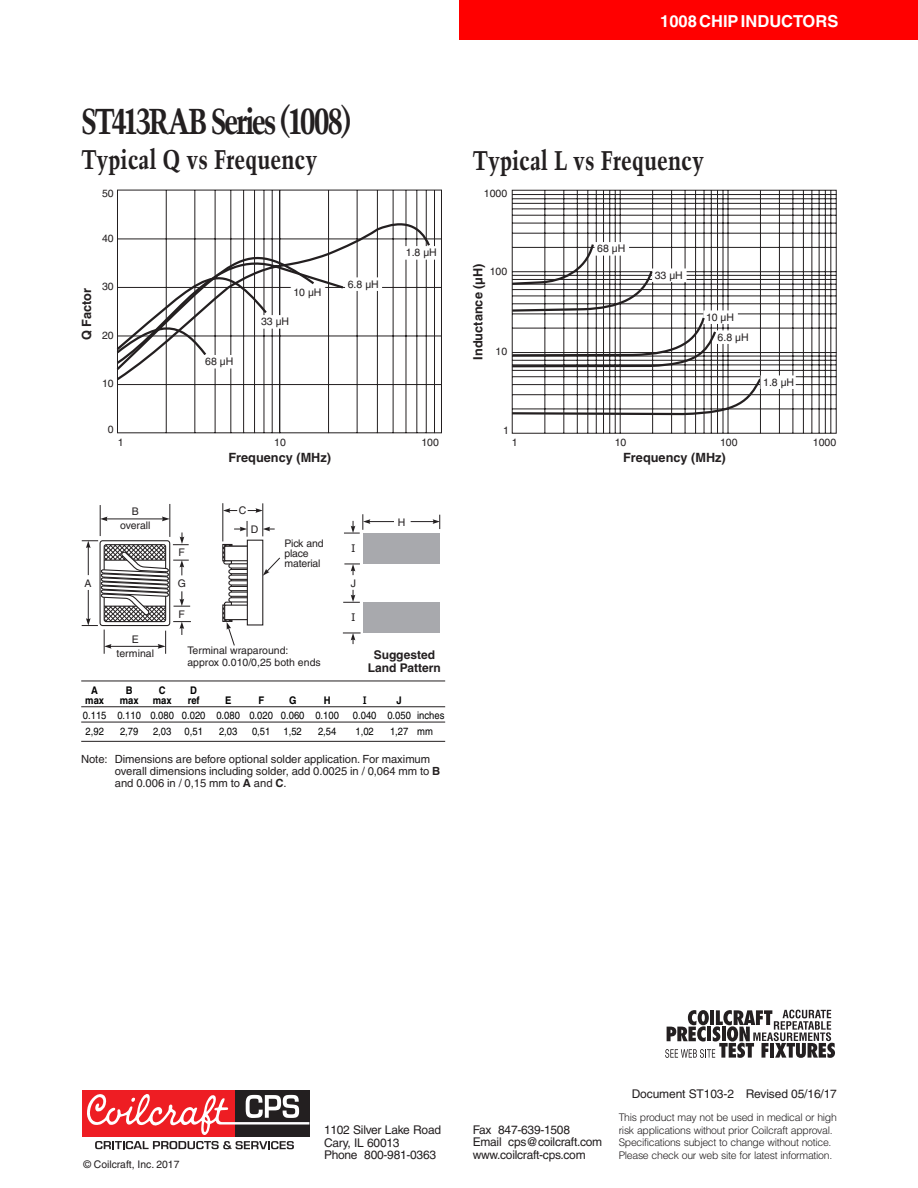
<style>
.page{position:relative;width:918px;height:1188px;background:#fff}
.page>*{position:absolute;margin:0;border:0;box-sizing:border-box;transform-origin:0 0}
.t1{font:700 condensed 36px "Trump Mediaeval";letter-spacing:-.07em;color:#231f20}
.Subhead_-_18_Point_T{font:700 condensed 27px "Trump Mediaeval";color:#231f20}
.Document_number{font:700 16.5px "Helvetica";color:#fff}
.t2{font:700 12.75px "Helvetica";color:#231f20}
.Revision{font:12px/12.5px "Helvetica";letter-spacing:-.02em;color:#231f20}
.Land_Pattern{font:700 12px/12px "Helvetica";color:#231f20;text-align:center}
.Notes{font:11.25px/12px "Helvetica";letter-spacing:-.005em;color:#231f20}
.t3{font:300 10.5px/12.5px "Helvetica";letter-spacing:-.03em;color:#231f20}
.t4{font:10.5px/13.6px "Helvetica";color:#231f20;text-align:center}
.Dimensions{font:10.5px "Helvetica";color:#000;scale:.9 1}
.Dimensions-2{font:700 10.5px "Helvetica";color:#000;scale:.9 1}
.t5{font:10.5px/9.9px "Helvetica";letter-spacing:-.02em;color:#231f20}
.t6{font:10.5px "Verdana";color:#231f20}
.Dimensions-3{font:700 10.5px "Glypha";color:#000;scale:.9 1}
.s1{font-weight:700}
</style>
<div class="page">
<div style="left:459px;top:0;width:459px;height:40px;background:#f00"></div>
<div style="left:234px;top:1090px;width:75px;height:47px;background:#231f20"></div>
<div style="left:82px;top:1090px;width:152px;height:47px;background:#ee1d23"></div>
<svg style="left:87px;top:1093px;width:222px;height:42px"></svg>
<svg style="left:95px;top:1141px;width:199px;height:8px"></svg>
<svg style="left:511px;top:189px;width:326px;height:245px"></svg>
<svg style="left:511px;top:376px;width:252px;height:40px"></svg>
<div style="left:760px;top:375px;width:36px;height:14px;background:#fff;border:1px solid #fff"></div>
<div style="left:715px;top:330px;width:37px;height:14px;background:#fff"></div>
<div style="left:703px;top:310px;width:35px;height:14px;background:#fff"></div>
<svg style="left:511px;top:242px;width:207px;height:126px"></svg>
<svg style="left:117px;top:189px;width:325px;height:245px"></svg>
<div style="left:403px;top:246px;width:35px;height:14px;background:#fff"></div>
<div style="left:345px;top:277px;width:37px;height:14px;background:#fff"></div>
<svg style="left:116px;top:232px;width:201px;height:140px"></svg>
<div style="left:258px;top:315px;width:35px;height:14px;background:#fff"></div>
<div style="left:291px;top:286px;width:34px;height:13px;background:#fff"></div>
<div style="left:203px;top:355px;width:34px;height:14px;background:#fff"></div>
<svg style="left:665px;top:1010px;width:170px;height:48px"></svg>
<hr style="left:81px;top:681px;width:364px;height:1px;background:#231f20">
<hr style="left:81px;top:706px;width:364px;height:1px;background:#231f20">
<hr style="left:81px;top:722px;width:364px;height:1px;background:#231f20">
<hr style="left:81px;top:741px;width:364px;height:1px;background:#231f20">
<svg style="left:343px;top:590px;width:17px;height:13px"></svg>
<svg style="left:344px;top:564px;width:16px;height:11px"></svg>
<svg style="left:343px;top:633px;width:18px;height:11px"></svg>
<svg style="left:344px;top:514px;width:50px;height:20px"></svg>
<svg style="left:411px;top:515px;width:29px;height:14px"></svg>
<div style="left:363px;top:602px;width:77px;height:31px;background:#a8a9ad"></div>
<div style="left:363px;top:533px;width:77px;height:31px;background:#a8a9ad"></div>
<hr style="left:169px;top:504px;width:1px;height:33px;background:#231f20">
<hr style="left:100px;top:505px;width:1px;height:31px;background:#231f20">
<hr style="left:106px;top:519px;width:59px;height:1px;background:#231f20">
<svg style="left:100px;top:517px;width:8px;height:4px"></svg>
<svg style="left:162px;top:516px;width:8px;height:5px"></svg>
<hr style="left:222px;top:503px;width:1px;height:38px;background:#231f20">
<hr style="left:262px;top:503px;width:1px;height:33px;background:#231f20">
<svg style="left:223px;top:508px;width:14px;height:5px"></svg>
<svg style="left:263px;top:527px;width:12px;height:4px"></svg>
<svg style="left:248px;top:508px;width:15px;height:5px"></svg>
<svg style="left:222px;top:543px;width:25px;height:103px"></svg>
<div style="left:224px;top:546px;width:29px;height:15px;background:#fff;border:1px solid #231f20"></div>
<div style="left:224px;top:605px;width:29px;height:15px;background:#fff;border:1px solid #231f20"></div>
<svg style="left:82px;top:532px;width:109px;height:122px"></svg>
<div style="left:100px;top:540px;width:70px;height:86px;border:1px solid #231f20;border-radius:3px"></div>
<div style="left:247px;top:540px;width:16px;height:86px;background:#fff;border:1px solid #231f20"></div>
<svg style="left:263px;top:557px;width:17px;height:19px"></svg>
<svg style="left:234px;top:521px;width:14px;height:16px"></svg>
<h1 class="t1" style="left:81px;top:99px;width:272px">ST413RAB Series (1008)</h1>
<p class="Document_number" style="left:660px;top:11px;width:180px">1008 CHIP INDUCTORS</p>
<p class="Subhead_-_18_Point_T" style="left:81px;top:142px;width:238px">Typical Q vs Frequency</p>
<p class="Subhead_-_18_Point_T" style="left:472px;top:144px;width:233px">Typical L vs Frequency</p>
<p class="t4" style="left:102px;top:187px;width:13px">50</p>
<p class="t4" style="left:102px;top:231px;width:13px">40</p>
<p class="t2" style="left:79px;top:340px;width:54px;rotate:-90deg">Q Factor</p>
<p class="t4" style="left:102px;top:280px;width:13px">30</p>
<p class="t4" style="left:102px;top:328px;width:13px">20</p>
<p class="t4" style="left:102px;top:377px;width:13px">10</p>
<p class="t4" style="left:205px;top:355px;width:30px">68 µH</p>
<p class="t4" style="left:293px;top:285px;width:30px">10 µH</p>
<p class="t4" style="left:261px;top:315px;width:30px">33 µH</p>
<p class="t4" style="left:348px;top:277px;width:32px">6.8 µH</p>
<p class="t4" style="left:406px;top:246px;width:32px">1.8 µH</p>
<p class="t4" style="left:108px;top:422px;width:7px">0</p>
<p class="t4" style="left:118px;top:436px;width:7px">1</p>
<p class="t4" style="left:274px;top:436px;width:13px">10</p>
<p class="t4" style="left:421px;top:436px;width:19px">100</p>
<p class="t2" style="left:228px;top:450px;width:104px">Frequency (MHz)</p>
<p class="t4" style="left:85px;top:576px;width:9px">A</p>
<p class="t4" style="left:120px;top:505px;width:32px">B overall</p>
<p class="t4" style="left:116px;top:633px;width:39px">E terminal</p>
<p class="t4" style="left:178px;top:546px;width:8px">F</p>
<p class="t4" style="left:178px;top:576px;width:10px">G</p>
<p class="t4" style="left:178px;top:607px;width:8px">F</p>
<p class="t4" style="left:239px;top:504px;width:9px">C</p>
<p class="t4" style="left:251px;top:522px;width:9px">D</p>
<p class="t5" style="left:284px;top:538px;width:41px">Pick and place material</p>
<p class="t6" style="left:351px;top:542px;width:6px">I</p>
<p class="t4" style="left:351px;top:576px;width:7px">J</p>
<p class="t6" style="left:351px;top:611px;width:6px">I</p>
<p class="t4" style="left:398px;top:515px;width:9px">H</p>
<p class="t4" style="left:187px;top:644px;width:135px;line-height:12.1px;text-align:left">Terminal wraparound: approx 0.010/0,25 both ends</p>
<p class="Land_Pattern" style="left:359px;top:649px;width:88px">Recommended<br>Land Pat ern</p>
<p class="Land_Pattern" style="left:368px;top:648px;width:74px;line-height:13.2px">Suggested<br>Land Pattern</p>
<p class="Dimensions-2" style="left:91px;top:683px;width:9px">A</p>
<p class="Dimensions-2" style="left:126px;top:683px;width:9px">B</p>
<p class="Dimensions-2" style="left:159px;top:683px;width:9px">C</p>
<p class="Dimensions-2" style="left:190px;top:683px;width:9px">D</p>
<p class="Dimensions-2" style="left:85px;top:694px;width:23px">max</p>
<p class="Dimensions-2" style="left:120px;top:694px;width:23px">max</p>
<p class="Dimensions-2" style="left:153px;top:694px;width:23px">max</p>
<p class="Dimensions-2" style="left:188px;top:694px;width:15px">ref</p>
<p class="Dimensions-2" style="left:225px;top:694px;width:9px">E</p>
<p class="Dimensions-2" style="left:258px;top:694px;width:8px">F</p>
<p class="Dimensions-2" style="left:289px;top:694px;width:10px">G</p>
<p class="Dimensions-2" style="left:324px;top:694px;width:9px">H</p>
<p class="Dimensions-3" style="left:363px;top:694px;width:5px">I</p>
<p class="Dimensions-2" style="left:397px;top:694px;width:7px">J</p>
<p class="Dimensions" style="left:83px;top:710px;width:286px">0.115 0.110 0.080 0.020 0.080 0.020 0.060 0.100</p>
<p class="Dimensions" style="left:353px;top:710px;width:103px">0.040 0.050 inches</p>
<p class="Dimensions" style="left:86px;top:725px;width:22px">2,92</p>
<p class="Dimensions" style="left:120px;top:725px;width:22px">2,79</p>
<p class="Dimensions" style="left:153px;top:725px;width:57px">2,03 0,51</p>
<p class="Dimensions" style="left:219px;top:725px;width:22px">2,03</p>
<p class="Dimensions" style="left:252px;top:725px;width:57px">0,51 1,52</p>
<p class="Dimensions" style="left:318px;top:725px;width:22px">2,54</p>
<p class="Dimensions" style="left:356px;top:725px;width:22px">1,02</p>
<p class="Dimensions" style="left:390px;top:725px;width:49px">1,27 mm</p>
<p class="Notes" style="left:115px;top:753px;width:327px;text-indent:-34px">Note: Dimensions are before optional solder application. For maximum overall dimensions including solder, add 0.0025 in / 0,064 mm to <span class="s1">B </span>and 0.006 in / 0,15 mm to <span class="s1">A</span> and <span class="s1">C</span>.</p>
<p class="t4" style="left:484px;top:187px;width:25px">1000</p>
<p class="t2" style="left:470px;top:360px;width:98px;rotate:-90deg">Inductance (µH)</p>
<p class="t4" style="left:490px;top:264px;width:19px">100</p>
<p class="t4" style="left:496px;top:345px;width:13px">10</p>
<p class="t4" style="left:503px;top:423px;width:7px">1</p>
<p class="t4" style="left:597px;top:242px;width:30px">68 µH</p>
<p class="t4" style="left:655px;top:268px;width:30px">33 µH</p>
<p class="t4" style="left:706px;top:310px;width:30px">10 µH</p>
<p class="t4" style="left:718px;top:330px;width:32px">6.8 µH</p>
<p class="t4" style="left:763px;top:375px;width:32px">1.8 µH</p>
<p class="t4" style="left:512px;top:435px;width:7px">1</p>
<p class="t4" style="left:615px;top:435px;width:13px">10</p>
<p class="t4" style="left:720px;top:435px;width:19px">100</p>
<p class="t4" style="left:813px;top:435px;width:25px">1000</p>
<p class="t2" style="left:623px;top:450px;width:104px">Frequency (MHz)</p>
<p class="Revision" style="left:632px;top:1088px;width:207px">Document ST103-2 Revised 05/16/17</p>
<p class="t4" style="left:83px;top:1157px;width:98px">© Coilcraft, Inc. 2017</p>
<p class="Revision" style="left:324px;top:1124px;width:119px">1102 Silver Lake Road<br>Cary, IL 60013<br>Phone 800-981-0363</p>
<p class="Revision" style="left:473px;top:1123px;width:131px">Fax 847-639-1508<br>Email cps@coilcraft.com www.coilcraft-cps.com</p>
<p class="t3" style="left:619px;top:1111px;width:220px">This product may not be used in medical or high risk applications without prior Coilcraft approval.<br>Specifications subject to change without notice.<br>Please check our web site for latest information.</p>
</div>
